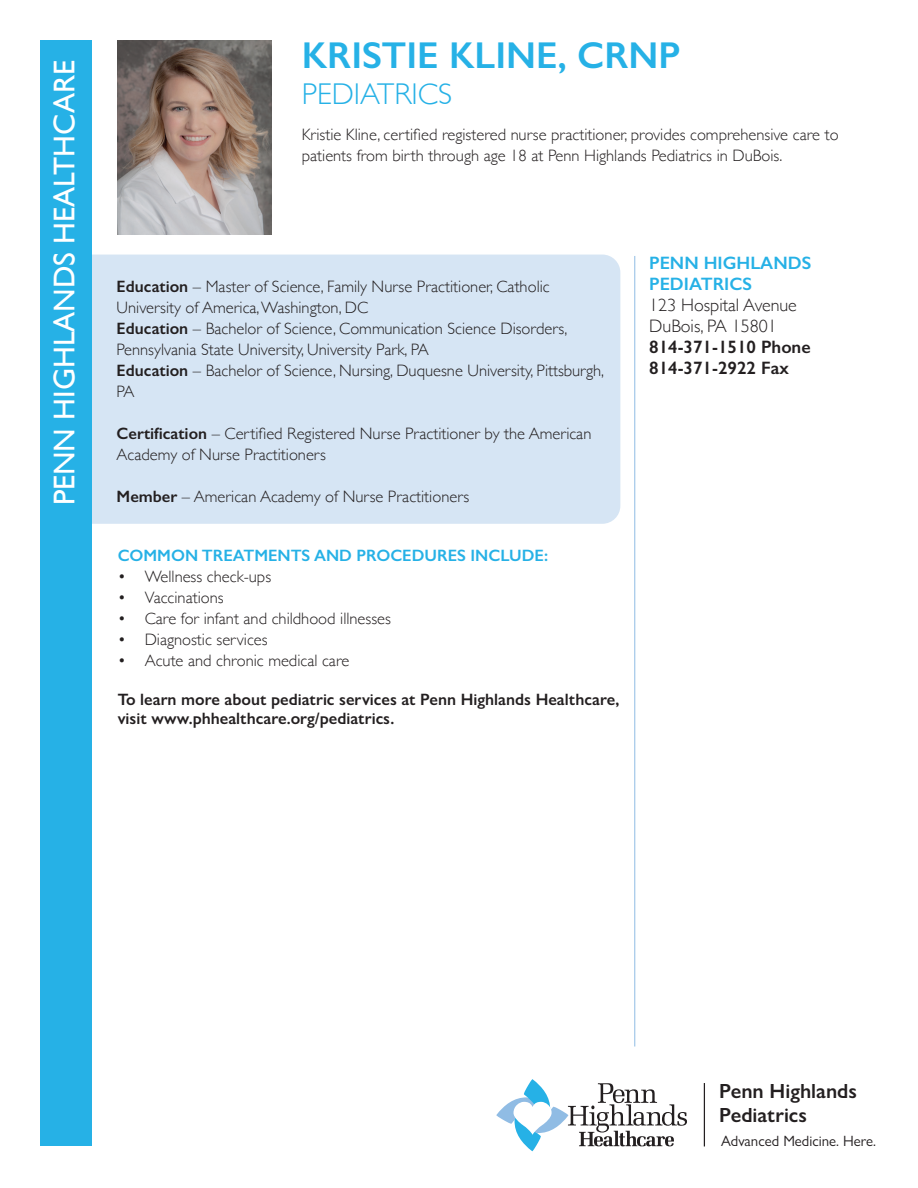
<style>
.page{position:relative;width:918px;height:1188px;background:#fff}
.page>*{position:absolute;margin:0;border:0;box-sizing:border-box;transform-origin:0 0}
.t1{font:600 37.5px "Gill Sans";color:#26b1e6}
.t2{font:30px "Gill Sans";color:#fff}
.t3{font:300 30px "Gill Sans";color:#26b1e6}
.t4{font:600 20.55px/24.3px "Gill Sans Nova";color:#231f20}
.t5{font:600 18px/21px "Gill Sans";color:#231f20}
.t6{font:300 18px/21px "Gill Sans";color:#231f20}
.t7{font:600 18px/21px "Gill Sans";color:#26b1e6}
.t8{font:300 16.5px/21px "Gill Sans";color:#231f20}
.t9{font:600 16.5px/19.5px "Gill Sans Nova";color:#231f20}
.t10{font:600 16.5px "Gill Sans";color:#26b1e6}
.t11{font:15px "Gill Sans Nova";color:#231f20}
.s1{font-family:"Gill Sans Nova";font-weight:600}
.s2{font-family:"Gill Sans Nova"}
.s3{font-weight:600}
</style>
<div class="page">
<div style="left:59px;top:255px;width:561px;height:269px;background:#d6e5f4;border-radius:18px"></div>
<div style="left:40px;top:41px;width:52px;height:1105px;background:#26b1e6"></div>
<hr style="left:634px;top:256px;width:1px;height:791px;background:#90bce4">
<img style="left:118px;top:40px;width:154px;height:195px">
<svg style="left:496px;top:1079px;width:191px;height:73px"></svg>
<hr style="left:704px;top:1083px;width:1px;height:63px;background:#231f20">
<h2 class="t2" style="left:47px;top:505px;width:447px;rotate:-90deg">PENN HIGHLANDS HEALTHCARE</h2>
<h1 class="t1" style="left:302px;top:32px;width:380px">KRISTIE KLINE, CRNP</h1>
<h2 class="t3" style="left:302px;top:70px;width:152px">PEDIATRICS</h2>
<p class="t8" style="left:302px;top:124px;width:538px">Kristie Kline, certified registered nurse practitioner, provides comprehensive care to patients from birth through age 18 at Penn Highlands Pediatrics in DuBois.</p>
<p class="t8" style="left:117px;top:275px;width:489px"><span class="s1">Education</span> <span class="s2">–</span> Master of Science, Family Nurse Practitioner, Catholic University of America, Washington, DC<br><span class="s1">Education</span> <span class="s2">–</span> Bachelor of Science, Communication Science Disorders, Pennsylvania State University, University Park, PA<br><span class="s1">Education</span> <span class="s2">–</span> Bachelor of Science, Nursing, Duquesne University, Pittsburgh, PA</p>
<p class="t8" style="left:117px;top:422px;width:476px"><span class="s3">Certification</span> <span class="s2">–</span> Certified Registered Nurse Practitioner by the American<br>Academy of Nurse Practitioners</p>
<p class="t8" style="left:117px;top:485px;width:354px"><span class="s3">Member</span> <span class="s2">–</span> American Academy of Nurse Practitioners</p>
<p class="t10" style="left:118px;top:545px;width:432px">COMMON TREATMENTS AND PROCEDURES INCLUDE:</p>
<p class="t8" style="left:118px;top:565px;width:155px">• Wellness check-ups</p>
<p class="t8" style="left:118px;top:586px;width:107px">• Vaccinations</p>
<p class="t8" style="left:118px;top:607px;width:275px">• Care for infant and childhood illnesses</p>
<p class="t8" style="left:118px;top:628px;width:151px">• Diagnostic services</p>
<p class="t8" style="left:118px;top:649px;width:233px">• Acute and chronic medical care</p>
<p class="t9" style="left:118px;top:689px;width:503px">To learn more about pediatric services at Penn Highlands Healthcare, visit www.phhealthcare.org/pediatrics.</p>
<p class="t7" style="left:649px;top:252px;width:164px">PENN HIGHLANDS<br>PEDIATRICS</p>
<p class="t6" style="left:649px;top:294px;width:149px">123 Hospital Avenue<br>DuBois, PA 15801</p>
<p class="t5" style="left:649px;top:336px;width:163px">814-371-1510 Phone<br>814-371-2922 Fax</p>
<p class="t4" style="left:719px;top:1079px;width:139px">Penn Highlands<br>Pediatrics</p>
<p class="t11" style="left:721px;top:1132px;width:157px">Advanced Medicine. Here.</p>
</div>
